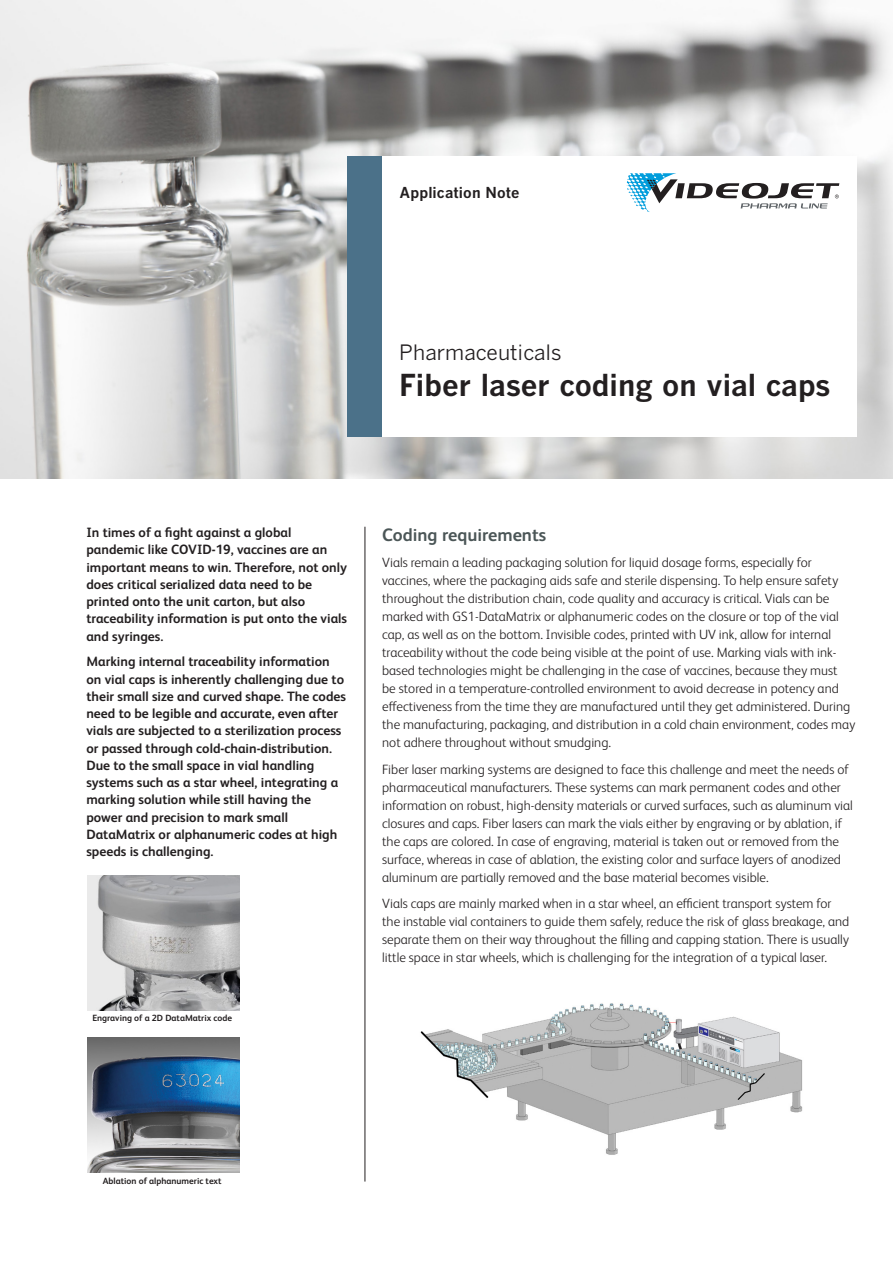
<style>
.page{position:relative;width:893px;height:1263px;background:#fff}
.page>*{position:absolute;margin:0;border:0;box-sizing:border-box;transform-origin:0 0}
.Product_title_front{font:700 30px "Benton Gothic";color:#231f20}
.Product_title_front-2{font:21px "Benton Gothic";color:#231f20}
.Überschrift_im_Text{font:700 18px "FS Albert Pro";color:#4b5657}
.t1{font:700 15px "Benton Gothic";letter-spacing:.005em;color:#231f20}
.Text_normal{font:300 13.5px/18px "FS Albert Pro";color:#231f20}
.intro_copy{font:700 13.5px/17.2px "FS Albert Pro";color:#231f20}
.Text_normal-2{font:700 9px "FS Albert Pro";color:#231f20}
</style>
<div class="page">
<img style="left:0;top:0;width:893px;height:478px">
<hr style="left:365px;top:527px;width:1px;height:654px;background:#231f20">
<div style="left:382px;top:156px;width:474px;height:281px;background:#fff"></div>
<div style="left:348px;top:156px;width:34px;height:281px;background:#4b7189"></div>
<svg style="left:627px;top:173px;width:212px;height:39px"></svg>
<img style="left:420px;top:1003px;width:383px;height:152px">
<img style="left:87px;top:875px;width:152px;height:135px">
<img style="left:87px;top:1037px;width:152px;height:135px">
<p class="t1" style="left:399px;top:184px;width:121px">Application Note</p>
<p class="Product_title_front-2" style="left:399px;top:340px;width:164px">Pharmaceuticals</p>
<p class="Product_title_front" style="left:399px;top:368px;width:433px">Fiber laser coding on vial caps</p>
<p class="intro_copy" style="left:86px;top:523px;width:262px">In times of a fight against a global pandemic like COVID-19, vaccines are an important means to win. Therefore, not only does critical serialized data need to be printed onto the unit carton, but also traceability information is put onto the vials and syringes.</p>
<p class="intro_copy" style="left:86px;top:652px;width:261px">Marking internal traceability information on vial caps is inherently challenging due to their small size and curved shape. The codes need to be legible and accurate, even after vials are subjected to a sterilization process or passed through cold-chain-distribution.<br>Due to the small space in vial handling systems such as a star wheel, integrating a marking solution while still having the power and precision to mark small DataMatrix or alphanumeric codes at high speeds is challenging.</p>
<p class="Text_normal-2" style="left:92px;top:1012px;width:141px">Engraving of a 2D DataMatrix code</p>
<p class="Überschrift_im_Text" style="left:382px;top:522px;width:166px">Coding requirements</p>
<p class="Text_normal" style="left:382px;top:553px;width:475px">Vials remain a leading packaging solution for liquid dosage forms, especially for vaccines, where the packaging aids safe and sterile dispensing. To help ensure safety throughout the distribution chain, code quality and accuracy is critical. Vials can be marked with GS1-DataMatrix or alphanumeric codes on the closure or top of the vial cap, as well as on the bottom. Invisible codes, printed with UV ink, allow for internal traceability without the code being visible at the point of use. Marking vials with ink&shy;based technologies might be challenging in the case of vaccines, because they must<br>be stored in a temperature-controlled environment to avoid decrease in potency and effectiveness from the time they are manufactured until they get administered. During the manufacturing, packaging, and distribution in a cold chain environment, codes may not adhere throughout without smudging.</p>
<p class="Text_normal" style="left:382px;top:759px;width:472px">Fiber laser marking systems are designed to face this challenge and meet the needs of pharmaceutical manufacturers. These systems can mark permanent codes and other information on robust, high-density materials or curved surfaces, such as aluminum vial closures and caps. Fiber lasers can mark the vials either by engraving or by ablation, if the caps are colored. In case of engraving, material is taken out or removed from the surface, whereas in case of ablation, the existing color and surface layers of anodized aluminum are partially removed and the base material becomes visible.</p>
<p class="Text_normal" style="left:382px;top:894px;width:469px">Vials caps are mainly marked when in a star wheel, an efficient transport system for the instable vial containers to guide them safely, reduce the risk of glass breakage, and separate them on their way throughout the filling and capping station. There is usually little space in star wheels, which is challenging for the integration of a typical laser.</p>
<p class="Text_normal-2" style="left:103px;top:1175px;width:120px">Ablation of alphanumeric text</p>
</div>
